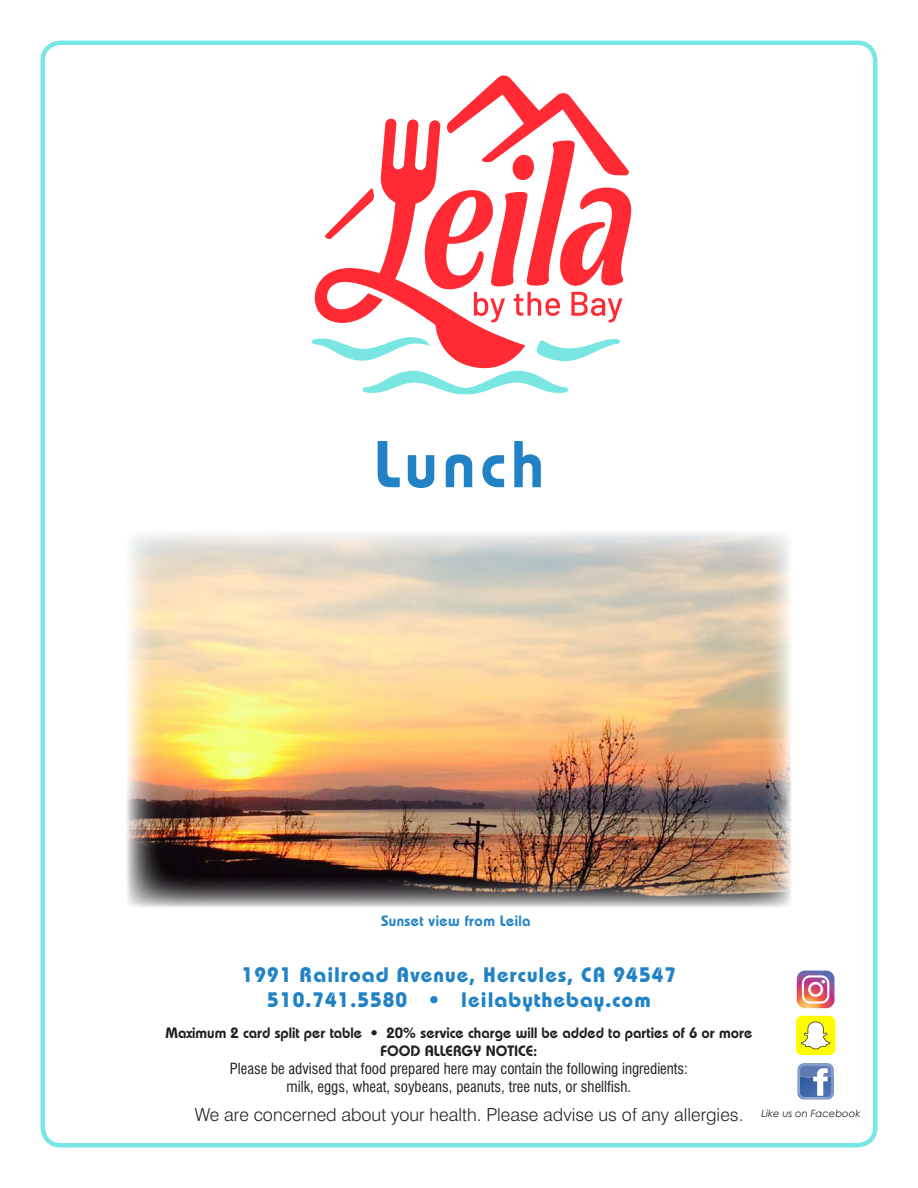
<style>
.page{position:relative;width:918px;height:1188px;background:#fff}
.page>*{position:absolute;margin:0;border:0;box-sizing:border-box;transform-origin:0 0}
.Front_Cover{font:600 66px "Bauhaus";letter-spacing:.075em;color:#2183c5}
.t1{font:700 21px/25.2px "Bauhaus";letter-spacing:.05em;color:#2183c5;text-align:center}
.Menu_Body{font:300 18px "Swiss 721 BT";color:#231f20}
.Menu_Head{font:condensed 15px/18px "Swiss 721 BT";color:#231f20;text-align:center}
.Menu_Head-2{font:600 15px/18px "Bauhaus";color:#231f20;text-align:center}
.Menu_Head-3{font:600 15px "Bauhaus";letter-spacing:.025em;color:#2183c5}
.Menu_Description{font:italic 10.05px "Century Gothic";color:#231f20}
</style>
<div class="page">
<div style="left:40px;top:40px;width:838px;height:1108px;border:4px solid #78e6e3;border-radius:18px"></div>
<img style="left:127px;top:532px;width:664px;height:375px">
<svg style="left:798px;top:1063px;width:36px;height:36px"></svg>
<svg style="left:314px;top:119px;width:211px;height:252px"></svg>
<svg style="left:424px;top:75px;width:207px;height:247px"></svg>
<svg style="left:325px;top:188px;width:49px;height:52px"></svg>
<svg style="left:536px;top:339px;width:84px;height:22px"></svg>
<svg style="left:312px;top:335px;width:118px;height:26px"></svg>
<svg style="left:363px;top:371px;width:205px;height:24px"></svg>
<div style="left:796px;top:1016px;width:39px;height:39px;background:#fffc00;border-radius:6px"></div>
<svg style="left:801px;top:1022px;width:29px;height:27px"></svg>
<svg style="left:797px;top:971px;width:38px;height:37px"></svg>
<p class="Front_Cover" style="left:374px;top:424px;width:172px">Lunch</p>
<p class="Menu_Head-3" style="left:381px;top:911px;width:151px">Sunset view from Leila</p>
<p class="t1" style="left:242px;top:961px;width:436px">1991 Railroad Avenue, Hercules, CA 94547<br>510.741.5580 • leilabythebay.com</p>
<p class="Menu_Head-2" style="left:166px;top:1024px;width:588px">Maximum 2 card split per table • 20% service charge will be added to parties of 6 or more<br>FOOD ALLERGY NOTICE:</p>
<p class="Menu_Head" style="left:230px;top:1060px;width:460px">Please be advised that food prepared here may contain the following ingredients: milk, eggs, wheat, soybeans, peanuts, tree nuts, or shellfish.</p>
<p class="Menu_Body" style="left:195px;top:1103px;width:550px">We are concerned about your health. Please advise us of any allergies.</p>
<p class="Menu_Description" style="left:761px;top:1107px;width:101px">Like us on Facebook</p>
</div>
